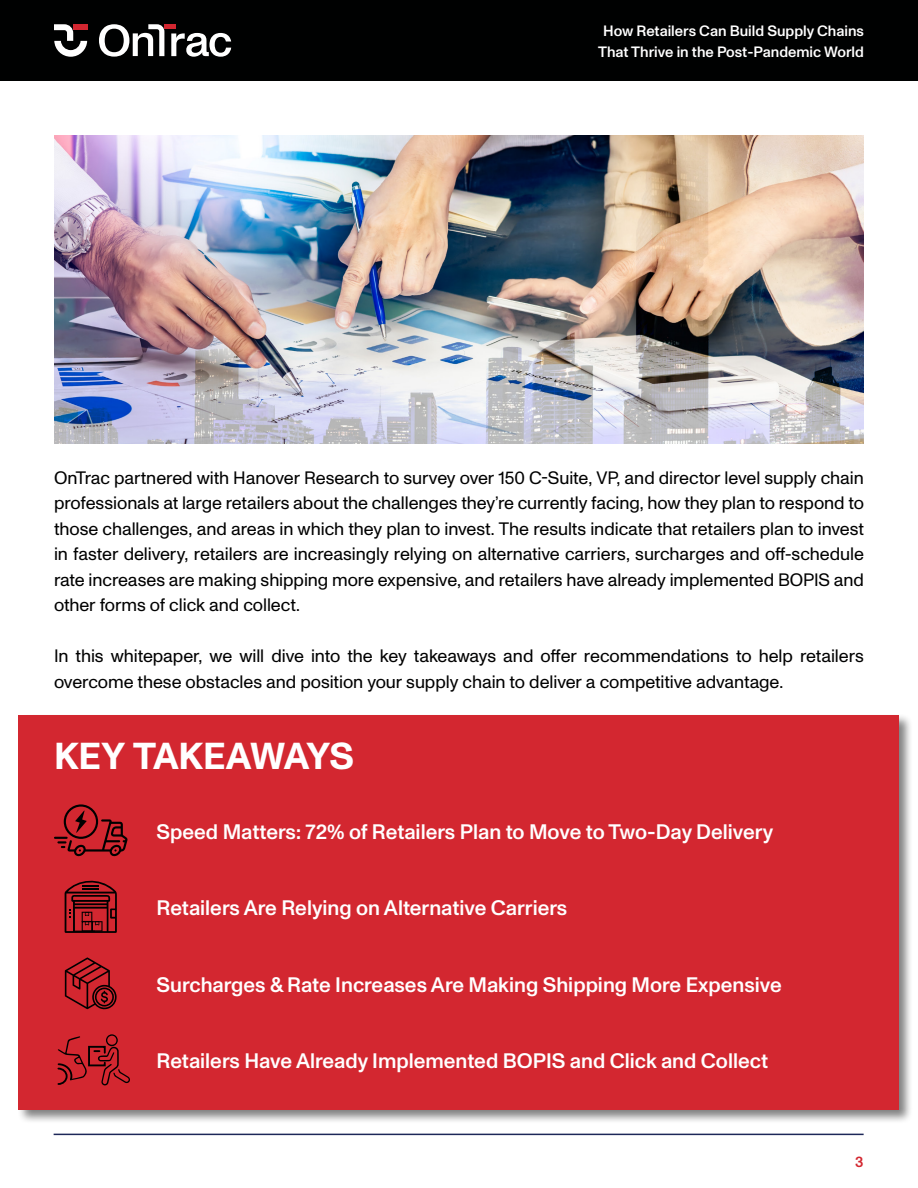
<style>
.page{position:relative;width:918px;height:1188px;background:#fff}
.page>*{position:absolute;margin:0;border:0;box-sizing:border-box;transform-origin:0 0}
.t1{font:700 37.5px "Laser Ship Monument Grotesk";letter-spacing:-.02em;color:#fff}
.t2{font:500 21px "Laser Ship Monument Grotesk";color:#fff}
.t3{font:18px/25.5px "Laser Ship Monument Grotesk";letter-spacing:-.005em;color:#000101;text-align:justify}
.t4{font:500 15px/21px "Laser Ship Monument Grotesk";color:#fff;text-align:center}
.t5{font:500 15px "Laser Ship Monument Grotesk";color:#d32730}
</style>
<div class="page">
<div style="left:0;top:0;width:918px;height:81px;background:#000101"></div>
<hr style="left:54px;top:1134px;width:810px;height:1px;background:#1d2758">
<svg style="left:54px;top:24px;width:33px;height:33px"></svg>
<div style="left:164px;top:24px;width:12px;height:5px;background:#d22630"></div>
<svg style="left:99px;top:24px;width:65px;height:33px"></svg>
<svg style="left:171px;top:33px;width:60px;height:24px"></svg>
<img style="left:54px;top:135px;width:810px;height:308px">
<div style="left:17px;top:714px;width:897px;height:411px;background:#000;opacity:.5"></div>
<div style="left:19px;top:716px;width:880px;height:394px;background:#d32730"></div>
<svg style="left:65px;top:881px;width:52px;height:52px"></svg>
<svg style="left:57px;top:1034px;width:73px;height:51px"></svg>
<svg style="left:65px;top:958px;width:52px;height:51px"></svg>
<svg style="left:54px;top:804px;width:73px;height:52px"></svg>
<p class="t4" style="left:598px;top:20px;width:267px">How Retailers Can Build Supply Chains<br>That Thrive in the Post-Pandemic World</p>
<p class="t3" style="left:54px;top:465px;width:812px">OnTrac partnered with Hanover Research to survey over 150 C-Suite, VP, and director level supply chain professionals at large retailers about the challenges they’re currently facing, how they plan to respond to those challenges, and areas in which they plan to invest. The results indicate that retailers plan to invest in faster delivery, retailers are increasingly relying on alternative carriers, surcharges and off-schedule rate increases are making shipping more expensive, and retailers have already implemented BOPIS and other forms of click and collect.</p>
<p class="t3" style="left:54px;top:643px;width:811px">In this whitepaper, we will dive into the key takeaways and offer recommendations to help retailers overcome these obstacles and position your supply chain to deliver a competitive advantage.</p>
<h1 class="t1" style="left:54px;top:734px;width:302px">KEY TAKEAWAYS</h1>
<p class="t2" style="left:157px;top:819px;width:618px">Speed Matters: 72% of Retailers Plan to Move to Two-Day Delivery</p>
<p class="t2" style="left:157px;top:896px;width:412px">Retailers Are Relying on Alternative Carriers</p>
<p class="t2" style="left:157px;top:972px;width:627px">Surcharges &amp; Rate Increases Are Making Shipping More Expensive</p>
<p class="t2" style="left:157px;top:1049px;width:613px">Retailers Have Already Implemented BOPIS and Click and Collect</p>
<p class="t5" style="left:855px;top:1153px;width:10px">3</p>
</div>
